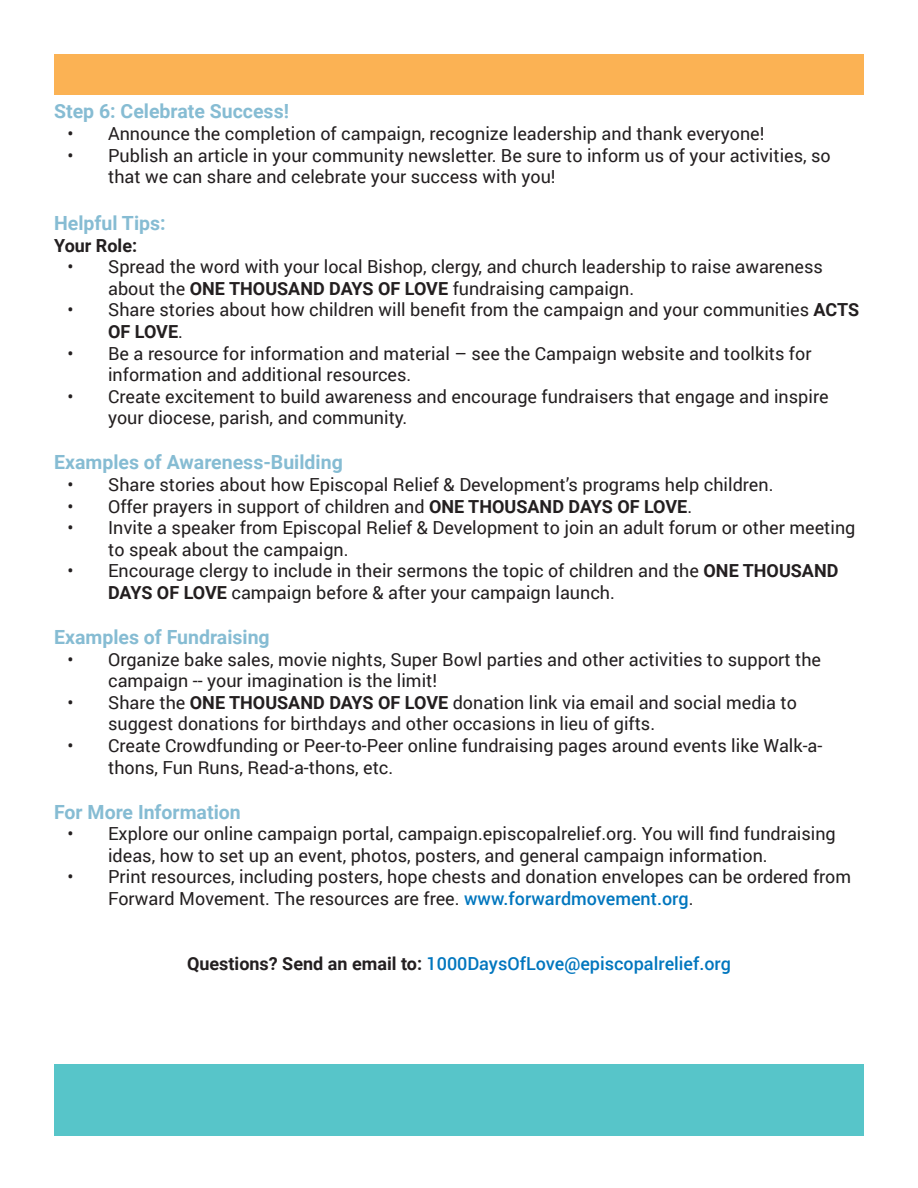
<style>
.page{position:relative;width:918px;height:1188px;background:#fff}
.page>*{position:absolute;margin:0;border:0;box-sizing:border-box;transform-origin:0 0}
.steps{font:700 19.5px "Roboto";color:#86bcd3}
.t1{font:18px/21.6px "Roboto";color:#231f20}
.Paragraph_Style_1{font:500 18px "Roboto";color:#0076be}
.Paragraph_Style_1-2{font:700 18px "Roboto";color:#231f20}
.s1{font-weight:700}
.s2{font-weight:500;color:#0076be}
.s3{font-weight:700;color:#231f20}
</style>
<div class="page">
<div style="left:54px;top:1064px;width:810px;height:72px;background:#57c5c9"></div>
<div style="left:54px;top:54px;width:810px;height:40px;background:#fbb254"></div>
<p class="steps" style="left:54px;top:98px;width:236px">Step 6: Celebrate Success!</p>
<p class="t1" style="left:68px;top:122px;width:698px">• Announce the completion of campaign, recognize leadership and thank everyone!</p>
<p class="t1" style="left:108px;top:144px;width:724px;text-indent:-40px">• Publish an article in your community newsletter. Be sure to inform us of your activities, so that we can share and celebrate your success with you!</p>
<p class="steps" style="left:54px;top:209px;width:113px">Helpful Tips:</p>
<p class="Paragraph_Style_1-2" style="left:54px;top:232px;width:85px">Your Role:</p>
<p class="t1" style="left:108px;top:255px;width:716px;text-indent:-40px">• Spread the word with your local Bishop, clergy, and church leadership to raise awareness about the <span class="s1">ONE THOUSAND DAYS OF LOVE</span> fundraising campaign.</p>
<p class="t1" style="left:108px;top:298px;width:753px;text-indent:-40px">• Share stories about how children will benefit from the campaign and your communities <span class="s1">ACTS<br>OF LOVE</span>.</p>
<p class="t1" style="left:108px;top:342px;width:705px;text-indent:-40px">• Be a resource for information and material – see the Campaign website and toolkits for information and additional resources.</p>
<p class="t1" style="left:108px;top:385px;width:722px;text-indent:-40px">• Create excitement to build awareness and encourage fundraisers that engage and inspire your diocese, parish, and community.</p>
<p class="steps" style="left:54px;top:449px;width:290px">Examples of Awareness-Building</p>
<p class="t1" style="left:68px;top:473px;width:707px">• Share stories about how Episcopal Relief &amp; Development’s programs help children.</p>
<p class="t1" style="left:68px;top:495px;width:626px">• Offer prayers in support of children and <span class="s1">ONE THOUSAND DAYS OF LOVE</span>.</p>
<p class="t1" style="left:108px;top:516px;width:749px;text-indent:-40px">• Invite a speaker from Episcopal Relief &amp; Development to join an adult forum or other meeting to speak about the campaign.</p>
<p class="t1" style="left:108px;top:559px;width:732px;text-indent:-40px">• Encourage clergy to include in their sermons the topic of children and the <span class="s1">ONE THOUSAND<br>DAYS OF LOVE</span> campaign before &amp; after your campaign launch.</p>
<p class="steps" style="left:54px;top:623px;width:217px">Examples of Fundraising</p>
<p class="t1" style="left:108px;top:648px;width:715px;text-indent:-40px">• Organize bake sales, movie nights, Super Bowl parties and other activities to support the campaign -- your imagination is the limit!</p>
<p class="t1" style="left:108px;top:691px;width:690px;text-indent:-40px">• Share the <span class="s1">ONE THOUSAND DAYS OF LOVE</span> donation link via email and social media to suggest donations for birthdays and other occasions in lieu of gifts.</p>
<p class="t1" style="left:108px;top:734px;width:716px;text-indent:-40px">• Create Crowdfunding or Peer-to-Peer online fundraising pages around events like Walk-a&shy;thons, Fun Runs, Read-a-thons, etc.</p>
<p class="steps" style="left:54px;top:798px;width:188px">For More Information</p>
<p class="t1" style="left:108px;top:822px;width:729px;text-indent:-40px">• Explore our online campaign portal, campaign.episcopalrelief.org. You will find fundraising ideas, how to set up an event, photos, posters, and general campaign information.</p>
<p class="t1" style="left:108px;top:865px;width:745px;text-indent:-40px">• Print resources, including posters, hope chests and donation envelopes can be ordered from<br>Forward Movement. The resources are free. <span class="s2">www.forwardmovement.org</span>.</p>
<p class="Paragraph_Style_1" style="left:187px;top:951px;width:545px"><span class="s3">Questions? Send an email to:</span> 1000DaysOfLove@episcopalrelief.org</p>
</div>
